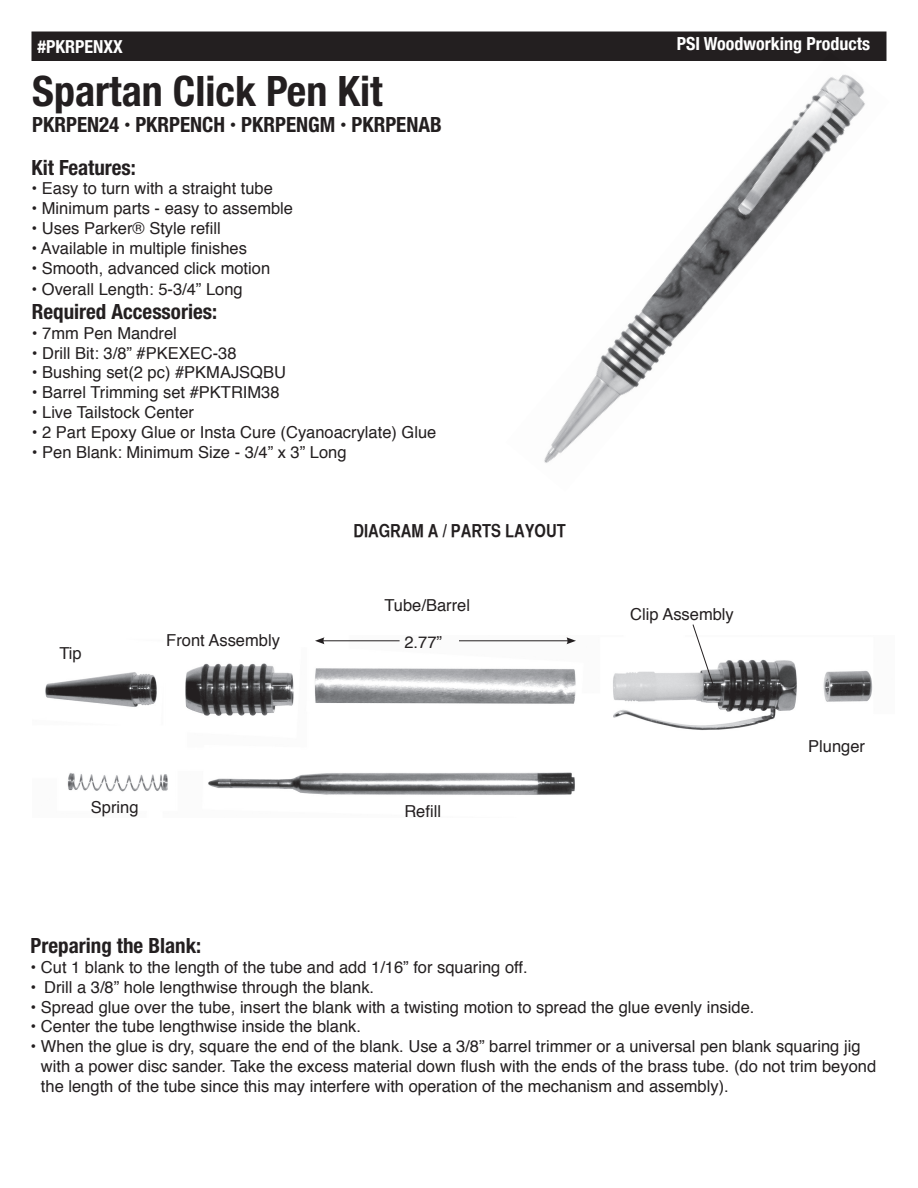
<style>
.page{position:relative;width:918px;height:1188px;background:#fff}
.page>*{position:absolute;margin:0;border:0;box-sizing:border-box;transform-origin:0 0}
.t1{font:700 condensed 42px "Helvetica Neue";color:#231f20}
.t2{font:700 condensed 21px "Helvetica Neue";color:#231f20}
.t3{font:700 condensed 18px "Helvetica Neue";color:#fff}
.t4{font:18px "Helvetica CY Bold";color:#231f20}
.t5{font:700 condensed 18px "Helvetica Neue";color:#fff}
.t6{font:16.5px/19.8px "Helvetica";color:#231f20}
.s1{font-size:12px}
</style>
<div class="page">
<img style="left:544px;top:118px;width:294px;height:345px">
<img style="left:798px;top:74px;width:67px;height:67px">
<div style="left:32px;top:32px;width:855px;height:29px;background:#231f20"></div>
<img style="left:45px;top:637px;width:828px;height:158px">
<hr style="left:459px;top:640px;width:110px;height:1px;background:#231f20">
<svg style="left:567px;top:637px;width:9px;height:7px"></svg>
<hr style="left:322px;top:640px;width:78px;height:1px;background:#231f20">
<svg style="left:315px;top:637px;width:9px;height:7px"></svg>
<svg style="left:692px;top:624px;width:22px;height:61px"></svg>
<p class="t5" style="left:38px;top:36px;width:87px">#PKRPENXX</p>
<p class="t3" style="left:677px;top:33px;width:195px">PSI Woodworking Products</p>
<h1 class="t1" style="left:32px;top:66px;width:352px">Spartan Click Pen Kit</h1>
<p class="t2" style="left:32px;top:111px;width:411px">PKRPEN24 <span class="s1">•</span> PKRPENCH <span class="s1">•</span> PKRPENGM <span class="s1">•</span> PKRPENAB</p>
<p class="t2" style="left:32px;top:155px;width:106px">Kit Features:</p>
<p class="t6" style="left:32px;top:179px;width:243px">• Easy to turn with a straight tube</p>
<p class="t6" style="left:32px;top:199px;width:263px">• Minimum parts - easy to assemble</p>
<p class="t6" style="left:32px;top:219px;width:191px">• Uses Parker® Style refill</p>
<p class="t6" style="left:32px;top:239px;width:217px">• Available in multiple finishes</p>
<p class="t6" style="left:32px;top:259px;width:240px">• Smooth, advanced click motion</p>
<p class="t6" style="left:32px;top:280px;width:213px">• Overall Length: 5-3/4” Long</p>
<p class="t2" style="left:32px;top:299px;width:187px">Required Accessories:</p>
<p class="t6" style="left:32px;top:324px;width:147px">• 7mm Pen Mandrel</p>
<p class="t6" style="left:32px;top:343px;width:206px">• Drill Bit: 3/8” #PKEXEC-38</p>
<p class="t6" style="left:32px;top:363px;width:256px">• Bushing set(2 pc) #PKMAJSQBU</p>
<p class="t6" style="left:32px;top:383px;width:249px">• Barrel Trimming set #PKTRIM38</p>
<p class="t6" style="left:32px;top:403px;width:164px">• Live Tailstock Center</p>
<p class="t6" style="left:32px;top:423px;width:406px">• 2 Part Epoxy Glue or Insta Cure (Cyanoacrylate) Glue</p>
<p class="t6" style="left:32px;top:442px;width:316px">• Pen Blank: Minimum Size - 3/4” x 3” Long</p>
<p class="t6" style="left:59px;top:643px;width:24px">Tip</p>
<p class="t6" style="left:166px;top:630px;width:115px">Front Assembly</p>
<p class="t4" style="left:353px;top:520px;width:214px">DIAGRAM A / PARTS LAYOUT</p>
<p class="t6" style="left:384px;top:596px;width:87px">Tube/Barrel</p>
<p class="t6" style="left:404px;top:633px;width:39px">2.77”</p>
<p class="t6" style="left:91px;top:798px;width:49px">Spring</p>
<p class="t6" style="left:404px;top:802px;width:38px">Refill</p>
<p class="t6" style="left:630px;top:605px;width:105px">Clip Assembly</p>
<p class="t6" style="left:808px;top:737px;width:58px">Plunger</p>
<p class="t2" style="left:31px;top:933px;width:172px">Preparing the Blank:</p>
<p class="t6" style="left:31px;top:958px;width:499px">• Cut 1 blank to the length of the tube and add 1/16” for squaring off.</p>
<p class="t6" style="left:31px;top:978px;width:345px">• Drill a 3/8” hole lengthwise through the blank.</p>
<p class="t6" style="left:31px;top:997px;width:725px">• Spread glue over the tube, insert the blank with a twisting motion to spread the glue evenly inside.</p>
<p class="t6" style="left:31px;top:1017px;width:332px">• Center the tube lengthwise inside the blank.</p>
<p class="t6" style="left:41px;top:1037px;width:837px;text-indent:-10px">• When the glue is dry, square the end of the blank. Use a 3/8” barrel trimmer or a universal pen blank squaring jig with a power disc sander. Take the excess material down flush with the ends of the brass tube. (do not trim beyond the length of the tube since this may interfere with operation of the mechanism and assembly).</p>
</div>
